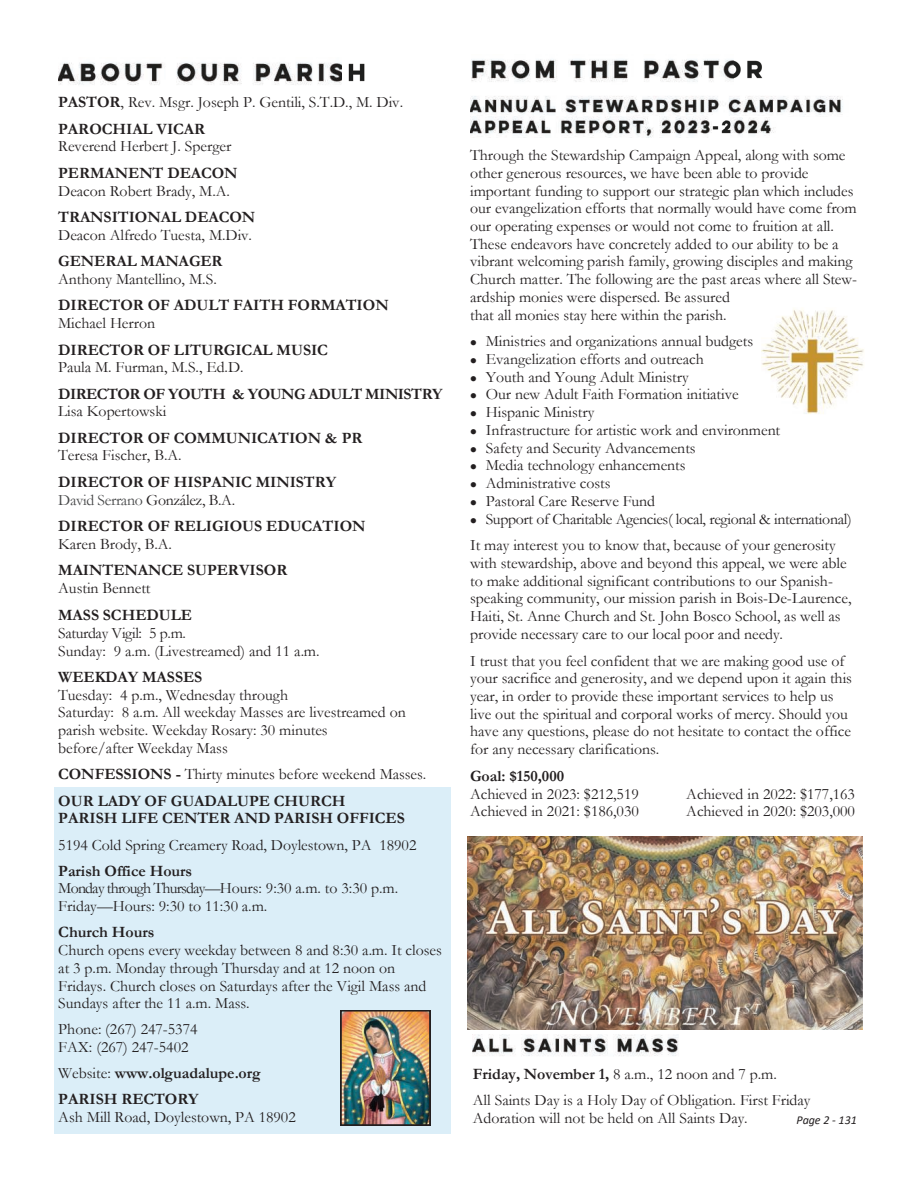
<style>
.page{position:relative;width:918px;height:1188px;background:#fff}
.page>*{position:absolute;margin:0;border:0;box-sizing:border-box;transform-origin:0 0}
.t1{font:15.9px/17.7px "Garamond";color:#231f20}
.t2{font:700 15.9px/17.9px "Garamond";color:#231f20}
.t3{font:700 15.9px "Garamond";letter-spacing:-.03em;color:#231f20}
.t4{font:italic 12px "Calibri";color:#231f20}
.s1{font-weight:700}
.s2{font-weight:400;color:#474849}
.s3{font-weight:400}
</style>
<div class="page">
<div style="left:54px;top:788px;width:397px;height:346px;background:#dbeef8"></div>
<img style="left:58px;top:62px;width:307px;height:23px">
<img style="left:341px;top:1010px;width:89px;height:115px">
<img style="left:472px;top:59px;width:291px;height:23px">
<img style="left:473px;top:1034px;width:206px;height:22px">
<img style="left:467px;top:836px;width:396px;height:194px">
<img style="left:470px;top:96px;width:373px;height:19px">
<img style="left:470px;top:117px;width:304px;height:20px">
<img style="left:725px;top:117px;width:5px;height:20px">
<img style="left:721px;top:117px;width:4px;height:20px">
<img style="left:762px;top:309px;width:102px;height:105px">
<p class="t1" style="left:58px;top:89px;width:347px;line-height:26.7px"><span class="s1">PASTOR</span>, Rev. Msgr. Joseph P. Gentili, S.T.D., M. Div.<br><span class="s1">PAROCHIAL VICAR</span></p>
<p class="t1" style="left:58px;top:138px;width:175px">Reverend Herbert J. Sperger</p>
<p class="t2" style="left:58px;top:164px;width:181px">PERMANENT DEACON</p>
<p class="t1" style="left:58px;top:182px;width:173px">Deacon Robert Brady, M.A.</p>
<p class="t2" style="left:58px;top:208px;width:199px">TRANSITIONAL DEACON</p>
<p class="t1" style="left:58px;top:226px;width:195px">Deacon Alfredo Tuesta, M.Div.</p>
<p class="t2" style="left:58px;top:252px;width:166px">GENERAL MANAGER</p>
<p class="t1" style="left:58px;top:270px;width:160px">Anthony Mantellino, M.S.</p>
<p class="t2" style="left:58px;top:297px;width:332px">DIRECTOR OF ADULT FAITH FORMATION</p>
<p class="t1" style="left:58px;top:315px;width:99px">Michael Herron</p>
<p class="t2" style="left:58px;top:341px;width:271px">DIRECTOR OF LITURGICAL MUSIC</p>
<p class="t1" style="left:58px;top:359px;width:187px">Paula M. Furman, M.S., Ed.D.</p>
<p class="t3" style="left:58px;top:385px;width:386px">DIRECTOR OF YOUTH &amp; YOUNG ADULT MINISTRY</p>
<p class="t1" style="left:58px;top:403px;width:110px">Lisa Kopertowski</p>
<p class="t2" style="left:58px;top:429px;width:306px">DIRECTOR OF COMMUNICATION &amp; PR</p>
<p class="t1" style="left:58px;top:447px;width:125px">Teresa Fischer, B.A.</p>
<p class="t2" style="left:58px;top:473px;width:280px">DIRECTOR OF HISPANIC MINISTRY<br><span class="s2">David Serrano</span> <span class="s3">González, B.A.</span></p>
<p class="t2" style="left:58px;top:517px;width:309px">DIRECTOR OF RELIGIOUS EDUCATION</p>
<p class="t1" style="left:58px;top:535px;width:115px">Karen Brody, B.A.</p>
<p class="t2" style="left:58px;top:562px;width:231px">MAINTENANCE SUPERVISOR</p>
<p class="t1" style="left:58px;top:580px;width:94px">Austin Bennett</p>
<p class="t2" style="left:58px;top:607px;width:135px">MASS SCHEDULE</p>
<p class="t1" style="left:58px;top:625px;width:263px">Saturday Vigil: 5 p.m.<br>Sunday: 9 a.m. (Livestreamed) and 11 a.m.</p>
<p class="t2" style="left:58px;top:668px;width:146px">WEEKDAY MASSES</p>
<p class="t1" style="left:58px;top:686px;width:349px">Tuesday: 4 p.m., Wednesday through<br>Saturday: 8 a.m. All weekday Masses are livestreamed on parish website. Weekday Rosary: 30 minutes before/after Weekday Mass</p>
<p class="t1" style="left:58px;top:766px;width:370px"><span class="s1">CONFESSIONS -</span> Thirty minutes before weekend Masses.</p>
<p class="t2" style="left:58px;top:792px;width:348px">OUR LADY OF GUADALUPE CHURCH<br>PARISH LIFE CENTER AND PARISH OFFICES</p>
<p class="t1" style="left:58px;top:836px;width:360px">5194 Cold Spring Creamery Road, Doylestown, PA 18902</p>
<p class="t2" style="left:58px;top:862px;width:135px">Parish Office Hours</p>
<p class="t1" style="left:58px;top:880px;width:341px">Monday through Thursday—Hours: 9:30 a.m. to 3:30 p.m.<br>Friday—Hours: 9:30 to 11:30 a.m.</p>
<p class="t2" style="left:58px;top:924px;width:97px">Church Hours</p>
<p class="t1" style="left:58px;top:941px;width:385px">Church opens every weekday between 8 and 8:30 a.m. It closes at 3 p.m. Monday through Thursday and at 12 noon on Fridays. Church closes on Saturdays after the Vigil Mass and Sundays after the 11 a.m. Mass.</p>
<p class="t1" style="left:58px;top:1021px;width:141px">Phone: (267) 247-5374<br>FAX: (267) 247-5402</p>
<p class="t2" style="left:58px;top:1060px;width:204px;line-height:26.2px"><span class="s3">Website:</span> www.olguadalupe.org<br>PARISH RECTORY</p>
<p class="t1" style="left:58px;top:1109px;width:239px">Ash Mill Road, Doylestown, PA 18902</p>
<p class="t1" style="left:470px;top:146px;width:388px">Through the Stewardship Campaign Appeal, along with some other generous resources, we have been able to provide important funding to support our strategic plan which includes our evangelization efforts that normally would have come from our operating expenses or would not come to fruition at all.<br>These endeavors have concretely added to our ability to be a vibrant welcoming parish family, growing disciples and making Church matter. The following are the past areas where all Stew&shy;ardship monies were dispersed. Be assured<br>that all monies stay here within the parish.</p>
<p class="t1" style="left:486px;top:333px;width:368px">Ministries and organizations annual budgets<br>Evangelization efforts and outreach<br>Youth and Young Adult Ministry<br>Our new Adult Faith Formation initiative<br>Hispanic Ministry<br>Infrastructure for artistic work and environment<br>Safety and Security Advancements<br>Media technology enhancements<br>Administrative costs<br>Pastoral Care Reserve Fund<br>Support of Charitable Agencies( local, regional &amp; international)</p>
<p class="t1" style="left:470px;top:537px;width:383px">It may interest you to know that, because of your generosity with stewardship, above and beyond this appeal, we were able to make additional significant contributions to our Spanish&shy;speaking community, our mission parish in Bois-De-Laurence, Haiti, St. Anne Church and St. John Bosco School, as well as provide necessary care to our local poor and needy.</p>
<p class="t1" style="left:470px;top:652px;width:383px">I trust that you feel confident that we are making good use of your sacrifice and generosity, and we depend upon it again this year, in order to provide these important services to help us live out the spiritual and corporal works of mercy. Should you have any questions, please do not hesitate to contact the office for any necessary clarifications.</p>
<p class="t2" style="left:470px;top:767px;width:96px">Goal: $150,000</p>
<p class="t1" style="left:470px;top:785px;width:170px">Achieved in 2023: $212,519</p>
<p class="t1" style="left:686px;top:785px;width:170px">Achieved in 2022: $177,163</p>
<p class="t1" style="left:470px;top:803px;width:170px">Achieved in 2021: $186,030</p>
<p class="t1" style="left:686px;top:803px;width:170px">Achieved in 2020: $203,000</p>
<p class="t1" style="left:473px;top:1061px;width:339px;line-height:26.7px"><span class="s1">Friday, November 1,</span> 8 a.m., 12 noon and 7 p.m.<br>All Saints Day is a Holy Day of Obligation. First Friday</p>
<p class="t1" style="left:473px;top:1110px;width:276px">Adoration will not be held on All Saints Day.</p>
<p class="t4" style="left:796px;top:1115px;width:62px">Page 2 - 131</p>
</div>
